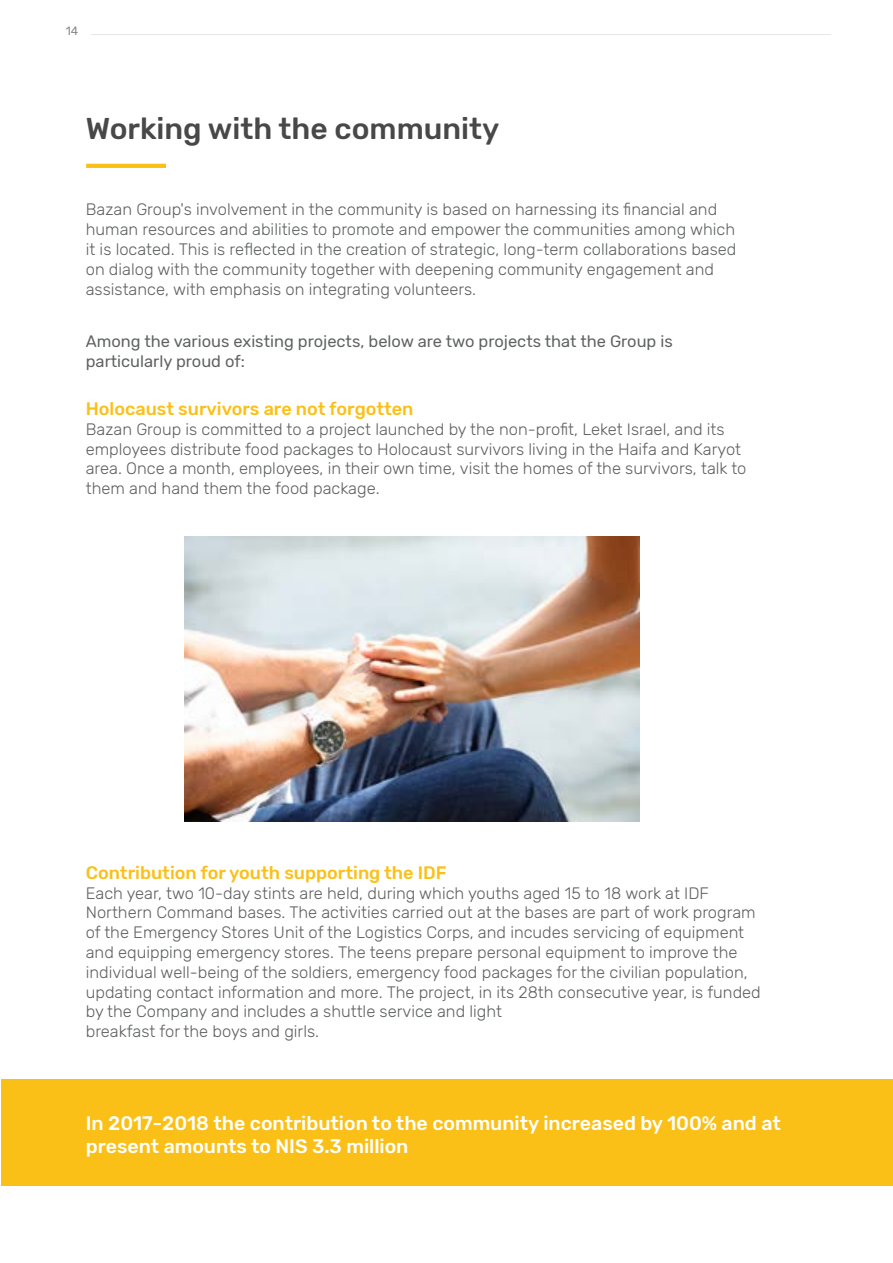
<style>
.page{position:relative;width:893px;height:1263px;background:#fff}
.page>*{position:absolute;margin:0;border:0;box-sizing:border-box;transform-origin:0 0}
.t1{font:500 30px "Rubik";color:#484848}
.t2{font:500 19.5px/23.4px "Rubik";color:#fff}
.t3{font:500 18px "Rubik";color:#fbc017}
.t4{font:300 16.5px/19.8px "Rubik";color:#5f6161}
.t5{font:16.5px/19.8px "Rubik";color:#5f6161}
.t6{font:12px "Rubik";color:#858585}
</style>
<div class="page">
<div style="left:2px;top:1079px;width:891px;height:107px;background:#fbc017"></div>
<hr style="left:86px;top:164px;width:80px;height:4px;background:#fbc017">
<img style="left:184px;top:537px;width:455px;height:284px">
<hr style="left:91px;top:34px;width:740px;height:1px;background:#e6e6e6">
<p class="t6" style="left:66px;top:24px;width:14px">14</p>
<h1 class="t1" style="left:86px;top:111px;width:415px">Working with the community</h1>
<p class="t4" style="left:86px;top:200px;width:652px">Bazan Groups' involvement in the community is based on harnessing its financial and human resources and abilities to promote and empower the communities among which<br>isit located. This is reflected in the creation of strategic, long-term collaborations based on dialog with the community together with deepening community engagement and assistance, with emphasis on integrating volunteers.</p>
<p class="t5" style="left:86px;top:332px;width:588px">Among the various existing projects, below are two projects that the Group is particularly proud of:</p>
<p class="t3" style="left:86px;top:398px;width:329px">Holocaust survivors are not forgotten</p>
<p class="t4" style="left:86px;top:419px;width:662px">Bazan Group is committed to a project launched by the non-profit, Leket Israel, and its employees distribute food packages to Holocaust survivors living in the Haifa and Karyot area. Once a month, employees in, their own time, visit the homes of the survivors, talk to them and hand them the food package.</p>
<p class="t3" style="left:86px;top:862px;width:362px">Contribution for youth supporting the IDF</p>
<p class="t4" style="left:86px;top:883px;width:676px">Each year, two 10-day stints are held, during which youths aged 15 to 18 work at IDF Northern Command bases. The activities carried out at the bases are part of work program of the Emergency Stores Unit of the Logistics Corps, and incudes servicing of equipment and equipping emergency stores. The teens prepare personal equipment to improve the individual well-being of the soldiers, emergency food packages for the civilian population, updating contact information and more. The project in, its 28th consecutive year is, funded by the Company and includes a shuttle service and light<br>breakfast for the boys and girls.</p>
<p class="t2" style="left:86px;top:1112px;width:697px">In 2017-2018 the contribution to the community increased by 100% and at present amounts to NIS 3.3 million</p>
</div>
